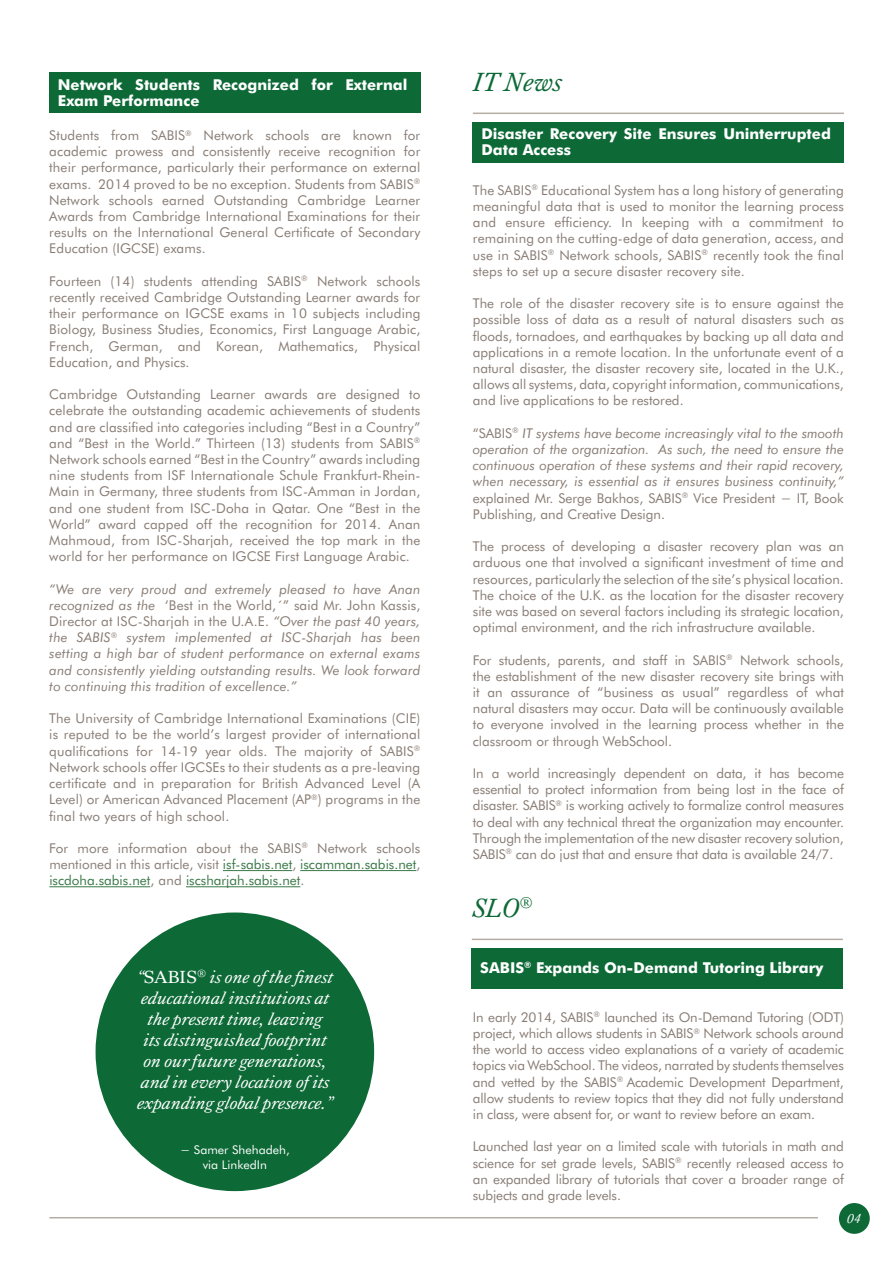
<style>
.page{position:relative;width:893px;height:1263px;background:#fff}
.page>*{position:absolute;margin:0;border:0;box-sizing:border-box;transform-origin:0 0}
.t1{font:italic 27px "Kings Caslon";letter-spacing:-.015em;color:#0d6a37}
.t2{font:italic 18px/21px "Kings Caslon";color:#fff;text-align:center}
.t3{font:700 15px/16.2px "Futura BT";color:#fff}
.t4{font:13.5px/16.2px "Futura BT";color:#897d75;text-align:justify}
.t5{font:italic 13.5px/16.2px "Futura BT";letter-spacing:.005em;color:#897d75;text-align:justify}
.t6{font:italic 13.5px "Kings Caslon";color:#fff}
.t7{font:12px/15px "Futura BT";color:#fff;text-align:center}
.s1{font-style:normal}
.s2{color:#397847}
</style>
<div class="page">
<div style="left:839px;top:1203px;width:31px;height:31px;background:#0d6a37;border-radius:50%"></div>
<hr style="left:49px;top:1217px;width:769px;height:1px;background:#b5ada5">
<div style="left:473px;top:122px;width:371px;height:40px;background:#0d6a37"></div>
<div style="left:49px;top:72px;width:371px;height:41px;background:#0d6a37"></div>
<hr style="left:223px;top:870px;width:69px;height:1px;background:#397847">
<hr style="left:300px;top:870px;width:116px;height:1px;background:#397847">
<hr style="left:49px;top:886px;width:101px;height:1px;background:#397847">
<hr style="left:186px;top:886px;width:114px;height:1px;background:#397847">
<hr style="left:473px;top:113px;width:371px;height:1px;background:#b5ada5">
<div style="left:472px;top:948px;width:371px;height:40px;background:#0d6a37"></div>
<hr style="left:472px;top:938px;width:371px;height:2px;background:#b5ada5">
<div style="left:96px;top:912px;width:278px;height:279px;background:#0d6a37;border-radius:50%"></div>
<p class="t3" style="left:58px;top:76px;width:351px">Network Students Recognized for External<br>Exam Performance</p>
<p class="t4" style="left:49px;top:127px;width:373px">Students from SABIS<sup>®</sup> Network schools are known for academic prowess and consistently receive recognition for their performance, particularly their performance on external exams. 2014 proved to be no exception. Students from SABIS<sup>® </sup>Network schools earned Outstanding Cambridge Learner Awards from Cambridge International Examinations for their results on the International General Certificate of Secondary Education (IGCSE) exams.</p>
<p class="t4" style="left:49px;top:273px;width:373px">Fourteen (14) students attending SABIS<sup>®</sup> Network schools recently received Cambridge Outstanding Learner awards for their performance on IGCSE exams in 10 subjects including Biology, Business Studies, Economics, First Language Arabic, French, German, and Korean, Mathematics, Physical Education, and Physics.</p>
<p class="t4" style="left:49px;top:386px;width:373px">Cambridge Outstanding Learner awards are designed to celebrate the outstanding academic achievements of students and are classified into categories including “Best in a Country” and “Best in the World.” Thirteen (13) students from SABIS<sup>® </sup>Network schools earned “Best in the Country” awards including nine students from ISF Internationale Schule Frankfurt-Rhein-Main in Germany, three students from ISC-Amman in Jordan, and one student from ISC-Doha in Qatar. One “Best in the World” award capped off the recognition for 2014. Anan Mahmoud, from ISC-Sharjah, received the top mark in the world for her performance on IGCSE First Language Arabic.</p>
<p class="t5" style="left:49px;top:581px;width:373px">“We are very proud and extremely pleased to have Anan recognized as the <span class="s1">‘Best in the World,´” said Mr. John Kassis, Director at ISC-Sharjah in the U.A.E.</span> “Over the past 40 years, the SABIS<sup>®</sup> system implemented at ISC-Sharjah has been setting a high bar of student performance on external exams and consistently yielding outstanding results. We look forward to continuing this tradition of excellence.”</p>
<p class="t4" style="left:49px;top:710px;width:373px">The University of Cambridge International Examinations (CIE) is reputed to be the world’s largest provider of international qualifications for 14-19 year olds. The majority of SABIS<sup>® </sup>Network schools offer IGCSEs to their students as a pre-leaving certificate and in preparation for British Advanced Level (A Level) or American Advanced Placement (AP<sup>®</sup>) programs in the final two years of high school.</p>
<p class="t4" style="left:49px;top:840px;width:373px">For more information about the SABIS<sup>®</sup> Network schools mentioned in this article, visit <span class="s2">isf-sabis.net</span>, <span class="s2">iscamman.sabis.net</span>, <span class="s2">iscdoha.sabis.net</span>, and <span class="s2">iscsharjah.sabis.net</span>.</p>
<p class="t2" style="left:137px;top:967px;width:198px">“<span class="s1">SABIS</span><sup>®</sup> is one of the finest educational institutions at the present time, leaving<br>its distinguished footprint on our future generations, and in every location of its expanding global presence.”</p>
<p class="t7" style="left:180px;top:1142px;width:111px">− Samer Shehadeh, via LinkedIn</p>
<p class="t1" style="left:473px;top:66px;width:90px">IT News</p>
<p class="t3" style="left:481px;top:126px;width:351px">Disaster Recovery Site Ensures Uninterrupted<br>Data Access</p>
<p class="t4" style="left:473px;top:182px;width:373px">The SABIS<sup>®</sup> Educational System has a long history of generating meaningful data that is used to monitor the learning process and ensure efficiency. In keeping with a commitment to remaining on the cutting-edge of data generation, access, and use in SABIS<sup>®</sup> Network schools, SABIS<sup>®</sup> recently took the final steps to set up a secure disaster recovery site.</p>
<p class="t4" style="left:473px;top:295px;width:373px">The role of the disaster recovery site is to ensure against the possible loss of data as a result of natural disasters such as floods, tornadoes, and earthquakes by backing up all data and applications in a remote location. In the unfortunate event of a natural disaster, the disaster recovery site, located in the U.K., allows all systems, data, copyright information, communications, and live applications to be restored.</p>
<p class="t5" style="left:473px;top:425px;width:373px"><span class="s1">“SABIS</span><sup>®</sup> IT systems have become increasingly vital to the smooth operation of the organization. As such, the need to ensure the continuous operation of these systems and their rapid recovery, when necessary, is essential as it ensures business continuity,” <span class="s1">explained Mr. Serge Bakhos, SABIS</span><sup>®</sup> <span class="s1">Vice President − IT, Book Publishing, and Creative Design.</span></p>
<p class="t4" style="left:473px;top:538px;width:373px">The process of developing a disaster recovery plan was an arduous one that involved a significant investment of time and resources, particularly the selection of the site’s physical location.<br>The choice of the U.K. as the location for the disaster recovery site was based on several factors including its strategic location, optimal environment, and the rich infrastructure available.</p>
<p class="t4" style="left:473px;top:651px;width:373px">For students, parents, and staff in SABIS<sup>®</sup> Network schools, the establishment of the new disaster recovery site brings with it an assurance of “business as usual” regardless of what natural disasters may occur. Data will be continuously available to everyone involved in the learning process whether in the classroom or through WebSchool.</p>
<p class="t4" style="left:473px;top:765px;width:373px">In a world increasingly dependent on data, it has become essential to protect information from being lost in the face of disaster. SABIS<sup>®</sup> is working actively to formalize control measures to deal with any technical threat the organization may encounter.<br>Through the implementation of the new disaster recovery solution, SABIS<sup>®</sup> can do just that and ensure that data is available 24/7.</p>
<p class="t1" style="left:472px;top:892px;width:62px">SLO<sup>®</sup></p>
<p class="t3" style="left:480px;top:960px;width:345px">SABIS<sup>®</sup> Expands On-Demand Tutoring Library</p>
<p class="t4" style="left:473px;top:1009px;width:373px">In early 2014, SABIS<sup>®</sup> launched its On-Demand Tutoring (ODT) project, which allows students in SABIS<sup>®</sup> Network schools around the world to access video explanations of a variety of academic topics via WebSchool. The videos, narrated by students themselves and vetted by the SABIS<sup>®</sup> Academic Development Department, allow students to review topics that they did not fully understand in class, were absent for, or want to review before an exam.</p>
<p class="t4" style="left:473px;top:1138px;width:373px">Launched last year on a limited scale with tutorials in math and science for set grade levels, SABIS<sup>®</sup> recently released access to an expanded library of tutorials that cover a broader range of subjects and grade levels.</p>
<p class="t6" style="left:847px;top:1210px;width:15px">04</p>
</div>
